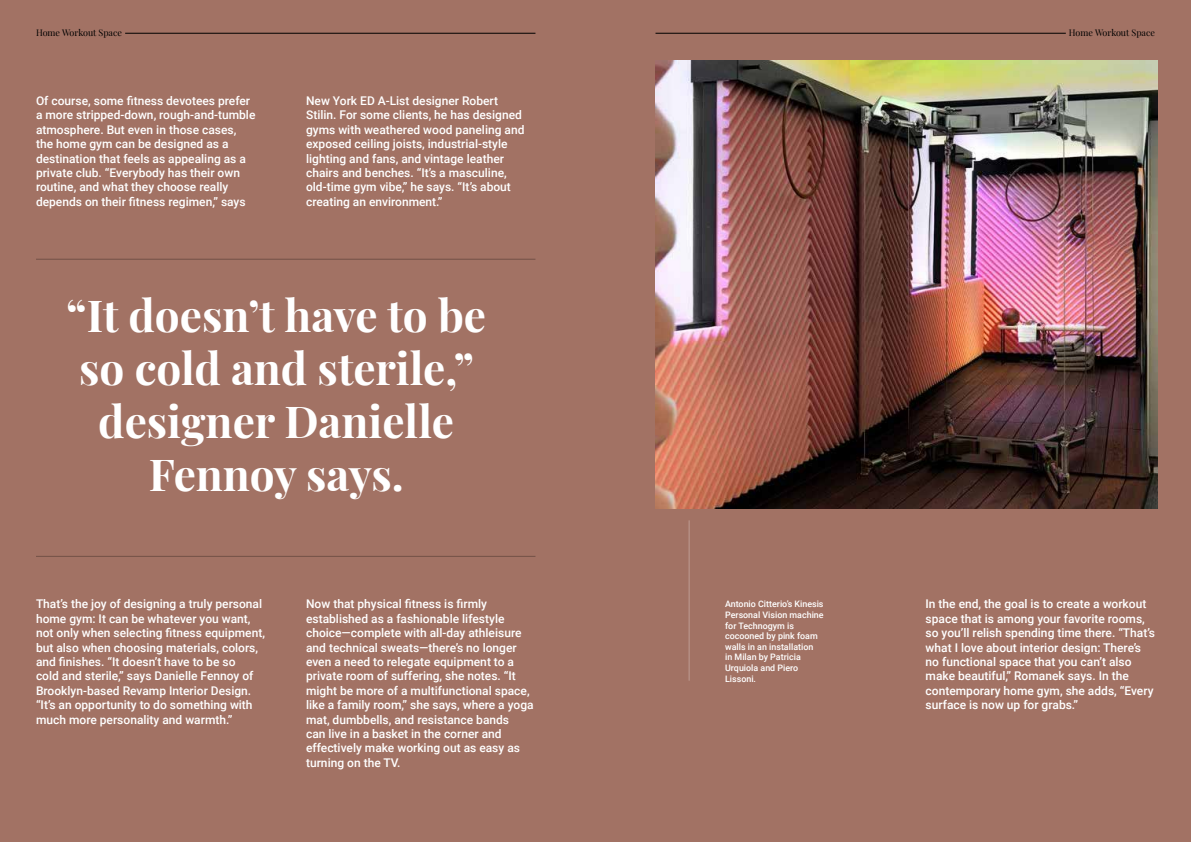
<style>
.page{position:relative;width:1191px;height:842px;background:#a27264}
.page>*{position:absolute;margin:0;border:0;box-sizing:border-box;transform-origin:0 0}
.t1{font:700 44.1px/52.9px "Playfair Display";color:#fff;text-align:center}
.t2{font:500 12px/14.4px "Roboto";color:#fff}
.t3{font:9px "Playfair Display";color:#000}
.t4{font:500 8.9px/10.7px "Roboto";color:#fff}
</style>
<div class="page">
<hr style="left:125px;top:33px;width:410px;height:1px;background:#000">
<hr style="left:655px;top:33px;width:410px;height:1px;background:#000">
<img style="left:655px;top:60px;width:502px;height:448px">
<hr style="left:688px;top:520px;width:1px;height:161px;background:#fff">
<hr style="left:36px;top:556px;width:499px;height:1px;background:#000">
<hr style="left:36px;top:259px;width:499px;height:1px;background:#000">
<p class="t3" style="left:36px;top:26px;width:87px">Home Workout Space</p>
<p class="t3" style="left:1069px;top:26px;width:87px">Home Workout Space</p>
<p class="t2" style="left:36px;top:93px;width:221px">Of course, some fitness devotees prefer a more stripped-down, rough-and-tumble atmosphere. But even in those cases, the home gym can be designed as a destination that feels as appealing as a private club. “Everybody has their own routine, and what they choose really depends on their fitness regimen,” says</p>
<p class="t2" style="left:306px;top:93px;width:220px">New York ED A-List designer Robert Stilin. For some clients, he has designed gyms with weathered wood paneling and exposed ceiling joists, industrial-style lighting and fans, and vintage leather chairs and benches. “It’s a masculine, old-time gym vibe,” he says. “It’s about creating an environment.”</p>
<h1 class="t1" style="left:66px;top:285px;width:421px">“It doesn’t have to be so cold and sterile,” designer Danielle<br>Fennoy says.</h1>
<p class="t2" style="left:306px;top:596px;width:229px">Now that physical fitness is firmly established as a fashionable lifestyle choice—complete with all-day athleisure and technical sweats—there’s no longer even a need to relegate equipment to a private room of suffering, she notes. “It might be more of a multifunctional space, like a family room,” she says, where a yoga mat, dumbbells, and resistance bands<br>can live in a basket in the corner and effectively make working out as easy as turning on the TV.</p>
<p class="t4" style="left:725px;top:598px;width:100px">Antonio Citterio’s Kinesis<br>Personal Vision machine for Technogym is cocooned by pink foam walls in an installation<br>in Milan by Patricia<br>Urquiola and Piero<br>Lissoni.</p>
<p class="t2" style="left:36px;top:596px;width:230px">That’s the joy of designing a truly personal home gym: It can be whatever you want, not only when selecting fitness equipment, but also when choosing materials, colors, and finishes. “It doesn’t have to be so<br>cold and sterile,” says Danielle Fennoy of Brooklyn-based Revamp Interior Design. “It’s an opportunity to do something with much more personality and warmth.”</p>
<p class="t2" style="left:925px;top:596px;width:231px">In the end, the goal is to create a workout space that is among your favorite rooms, so you’ll relish spending time there. “That’s what I love about interior design: There’s no functional space that you can’t also make beautiful,” Romanek says. In the contemporary home gym, she adds, “Every surface is now up for grabs.”</p>
</div>
